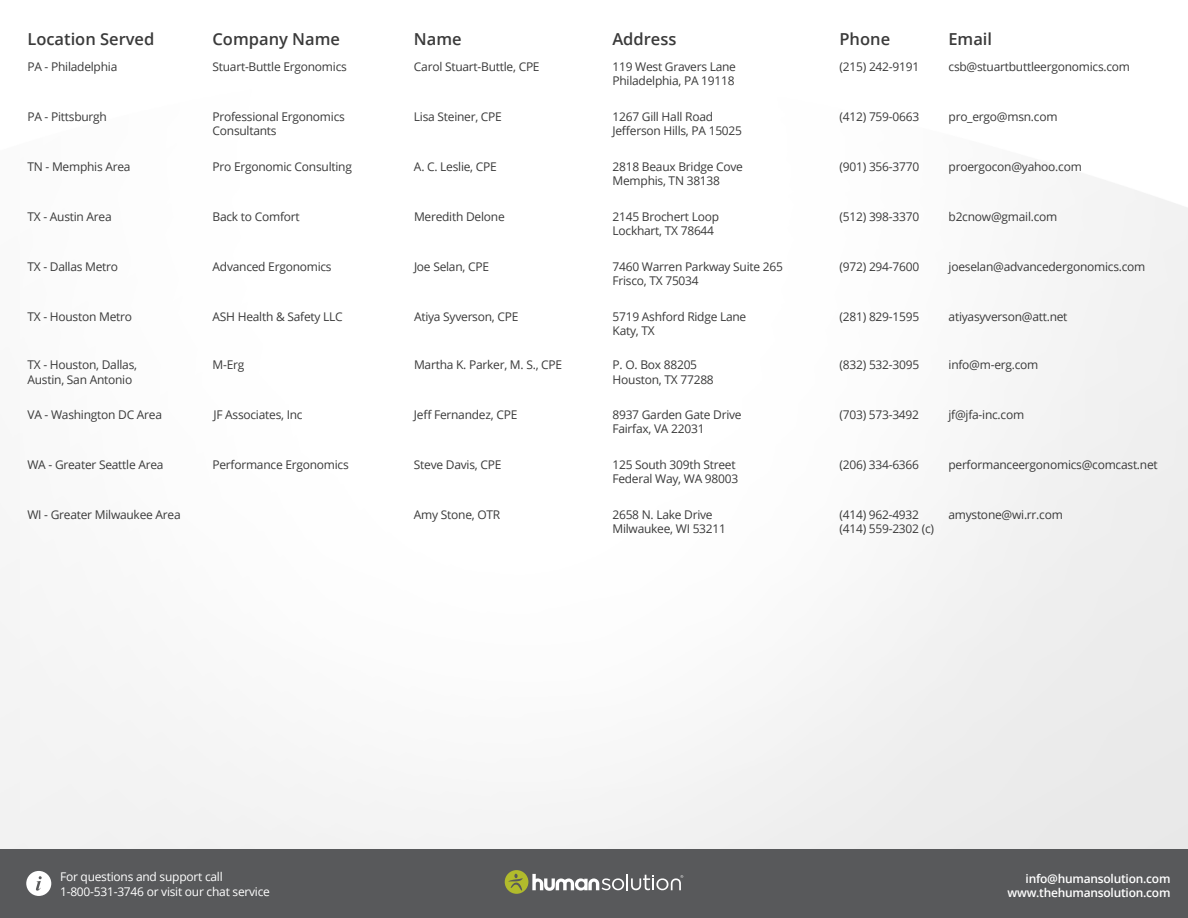
<style>
.page{position:relative;width:1188px;height:918px;background:#fff}
.page>*{position:absolute;margin:0;border:0;box-sizing:border-box;transform-origin:0 0}
.t1{font:600 16.5px "Open Sans";color:#3a3a3a}
.t2{font:12px/14.4px "Open Sans";letter-spacing:-.02em;color:#3a3a3a}
.t3{font:12px/14.4px "Open Sans";letter-spacing:-.02em;color:#fff}
.t4{font:600 12px/14.4px "Open Sans";letter-spacing:-.02em;color:#fff;text-align:right}
</style>
<div class="page">
<div style="left:0;top:849px;width:1188px;height:69px;background:#58595b"></div>
<svg style="left:505px;top:870px;width:178px;height:24px"></svg>
<div style="left:26px;top:871px;width:25px;height:25px;background:#fff;border-radius:50%"></div>
<svg style="left:36px;top:876px;width:6px;height:15px"></svg>
<h1 class="t1" style="left:27px;top:27px;width:129px">Location Served</h1>
<h1 class="t1" style="left:213px;top:27px;width:129px">Company Name</h1>
<h1 class="t1" style="left:414px;top:27px;width:49px">Name</h1>
<h1 class="t1" style="left:612px;top:27px;width:66px">Address</h1>
<h1 class="t1" style="left:839px;top:27px;width:52px">Phone</h1>
<h1 class="t1" style="left:948px;top:27px;width:45px">Email</h1>
<p class="t2" style="left:27px;top:59px;width:91px">PA - Philadelphia</p>
<p class="t2" style="left:27px;top:109px;width:81px">PA - Pittsburgh</p>
<p class="t2" style="left:27px;top:159px;width:105px">TN - Memphis Area</p>
<p class="t2" style="left:27px;top:209px;width:86px">TX - Austin Area</p>
<p class="t2" style="left:949px;top:59px;width:183px">csb@stuartbuttleergonomics.com</p>
<p class="t2" style="left:949px;top:109px;width:110px">pro_ergo@msn.com</p>
<p class="t2" style="left:949px;top:159px;width:135px">proergocon@yahoo.com</p>
<p class="t2" style="left:949px;top:209px;width:110px">b2cnow@gmail.com</p>
<p class="t2" style="left:949px;top:259px;width:198px">joeselan@advancedergonomics.com</p>
<p class="t2" style="left:949px;top:309px;width:120px">atiyasyverson@att.net</p>
<p class="t2" style="left:949px;top:357px;width:91px">info@m-erg.com</p>
<p class="t2" style="left:414px;top:59px;width:127px">Carol Stuart-Buttle, CPE</p>
<p class="t2" style="left:414px;top:109px;width:89px">Lisa Steiner, CPE</p>
<p class="t2" style="left:414px;top:159px;width:84px">A. C. Leslie, CPE</p>
<p class="t2" style="left:414px;top:209px;width:92px">Meredith Delone</p>
<p class="t2" style="left:213px;top:59px;width:136px">Stuart-Buttle Ergonomics</p>
<p class="t2" style="left:213px;top:109px;width:134px">Professional Ergonomics<br>Consultants</p>
<p class="t2" style="left:213px;top:159px;width:141px">Pro Ergonomic Consulting</p>
<p class="t2" style="left:213px;top:209px;width:89px">Back to Comfort</p>
<p class="t2" style="left:840px;top:59px;width:81px">(215) 242-9191</p>
<p class="t2" style="left:840px;top:109px;width:81px">(412) 759-0663</p>
<p class="t2" style="left:840px;top:159px;width:81px">(901) 356-3770</p>
<p class="t2" style="left:840px;top:209px;width:81px">(512) 398-3370</p>
<p class="t2" style="left:840px;top:259px;width:81px">(972) 294-7600</p>
<p class="t2" style="left:840px;top:309px;width:81px">(281) 829-1595</p>
<p class="t2" style="left:840px;top:357px;width:81px">(832) 532-3095</p>
<p class="t2" style="left:613px;top:59px;width:125px">119 West Gravers Lane<br>Philadelphia, PA 19118</p>
<p class="t2" style="left:613px;top:109px;width:131px">1267 Gill Hall Road<br>Jefferson Hills, PA 15025</p>
<p class="t2" style="left:613px;top:159px;width:132px">2818 Beaux Bridge Cove<br>Memphis, TN 38138</p>
<p class="t2" style="left:613px;top:209px;width:108px">2145 Brochert Loop<br>Lockhart, TX 78644</p>
<p class="t2" style="left:613px;top:259px;width:172px">7460 Warren Parkway Suite 265<br>Frisco, TX 75034</p>
<p class="t2" style="left:613px;top:309px;width:135px">5719 Ashford Ridge Lane</p>
<p class="t2" style="left:613px;top:357px;width:103px">P. O. Box 88205<br>Houston, TX 77288</p>
<p class="t2" style="left:414px;top:259px;width:77px">Joe Selan, CPE</p>
<p class="t2" style="left:414px;top:309px;width:106px">Atiya Syverson, CPE</p>
<p class="t2" style="left:414px;top:357px;width:150px">Martha K. Parker, M. S., CPE</p>
<p class="t2" style="left:213px;top:259px;width:121px">Advanced Ergonomics</p>
<p class="t2" style="left:213px;top:309px;width:132px">ASH Health &amp; Safety LLC</p>
<p class="t2" style="left:213px;top:357px;width:33px">M-Erg</p>
<p class="t2" style="left:27px;top:259px;width:92px">TX - Dallas Metro</p>
<p class="t2" style="left:27px;top:309px;width:106px">TX - Houston Metro</p>
<p class="t2" style="left:613px;top:323px;width:44px">Katy, TX</p>
<p class="t2" style="left:27px;top:357px;width:111px">TX - Houston, Dallas,<br>Austin, San Antonio</p>
<p class="t2" style="left:27px;top:407px;width:136px">VA - Washington DC Area</p>
<p class="t2" style="left:27px;top:457px;width:138px">WA - Greater Seattle Area</p>
<p class="t2" style="left:414px;top:407px;width:105px">Jeff Fernandez, CPE</p>
<p class="t2" style="left:414px;top:457px;width:89px">Steve Davis, CPE</p>
<p class="t2" style="left:414px;top:507px;width:88px">Amy Stone, OTR</p>
<p class="t2" style="left:948px;top:407px;width:77px">jf@jfa-inc.com</p>
<p class="t2" style="left:948px;top:457px;width:211px">performanceergonomics@comcast.net</p>
<p class="t2" style="left:948px;top:507px;width:116px">amystone@wi.rr.com</p>
<p class="t2" style="left:612px;top:407px;width:131px">8937 Garden Gate Drive<br>Fairfax, VA 22031</p>
<p class="t2" style="left:612px;top:457px;width:127px">125 South 309th Street<br>Federal Way, WA 98003</p>
<p class="t2" style="left:612px;top:507px;width:115px">2658 N. Lake Drive<br>Milwaukee, WI 53211</p>
<p class="t2" style="left:213px;top:407px;width:91px">JF Associates, Inc</p>
<p class="t2" style="left:213px;top:457px;width:138px">Performance Ergonomics</p>
<p class="t2" style="left:839px;top:407px;width:81px">(703) 573-3492</p>
<p class="t2" style="left:839px;top:457px;width:81px">(206) 334-6366</p>
<p class="t2" style="left:839px;top:507px;width:96px">(414) 962-4932 (414) 559-2302 (c)</p>
<p class="t2" style="left:27px;top:507px;width:155px">WI - Greater Milwaukee Area</p>
<p class="t3" style="left:60px;top:869px;width:211px">For questions and support call<br>1-800-531-3746 or visit our chat service</p>
<p class="t4" style="left:1008px;top:871px;width:164px">info@humansolution.com www.thehumansolution.com</p>
</div>
